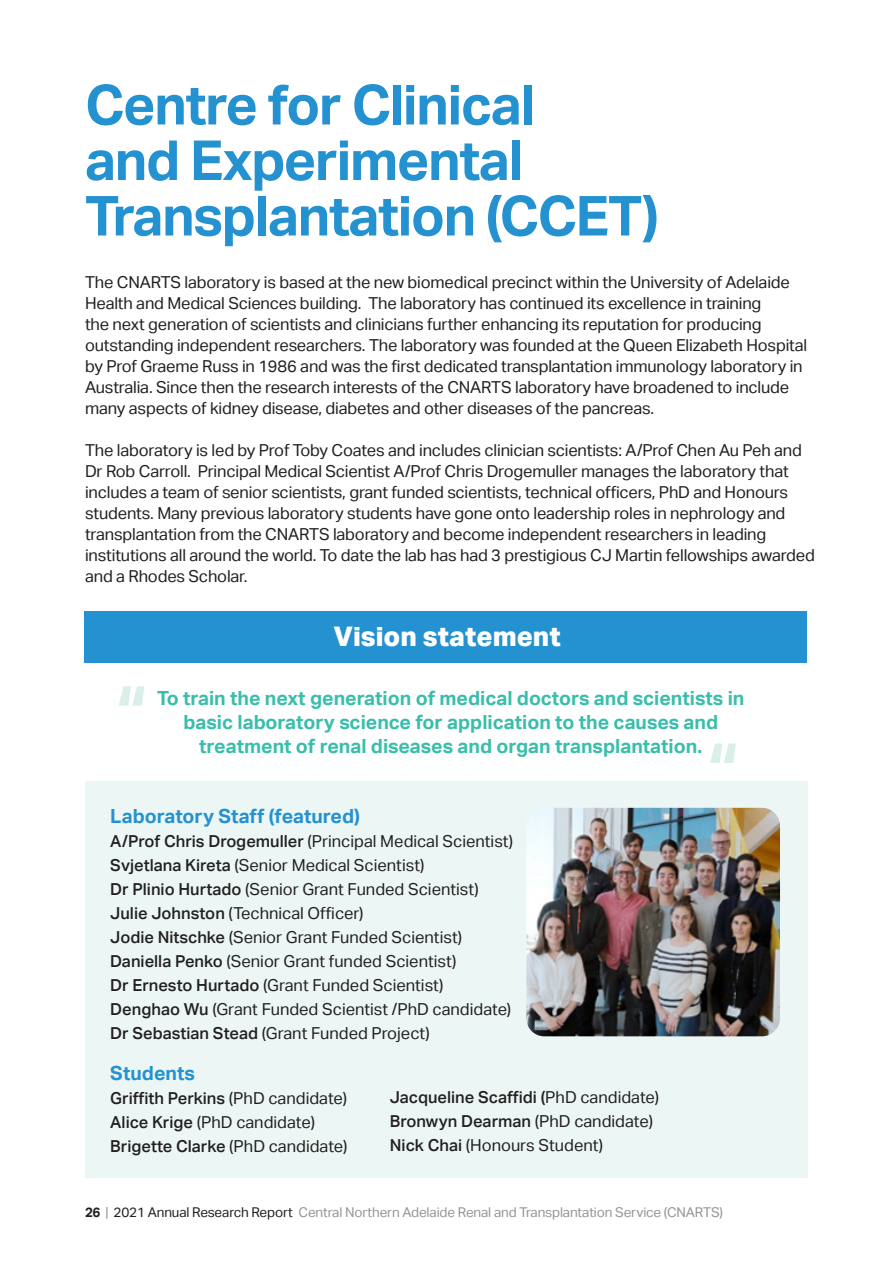
<style>
.page{position:relative;width:893px;height:1263px;background:#fff}
.page>*{position:absolute;margin:0;border:0;box-sizing:border-box;transform-origin:0 0}
.Photo_Caption{font:500 82.5px "Aktiv Grotesk";color:#daefea}
.Heading{font:700 55.2px/55.5px "Aktiv Grotesk";letter-spacing:-.025em;color:#2491d0}
.Photo_Caption-2{font:800 27px "Aktiv Grotesk";color:#fff}
.Photo_Caption-3{font:700 19.5px/24px "Aktiv Grotesk";color:#38beab;text-align:center}
.Photo_Caption-4{font:700 19.5px "Aktiv Grotesk";color:#2491d0}
.Photo_Caption-5{font:16.5px/21px "Aktiv Grotesk";letter-spacing:-.01em;color:#231f20}
.Photo_Caption-6{font:500 16.5px "Aktiv Grotesk";color:#231f20}
.t1{font:13.5px "Aktiv Grotesk";letter-spacing:-.01em;color:#939598}
.s1{font-weight:500}
.s2{font-weight:400}
.s3{font-weight:700;color:#231f20}
.s4{color:#231f20}
</style>
<div class="page">
<div style="left:85px;top:781px;width:723px;height:397px;background:#ecf7f5"></div>
<img style="left:526px;top:808px;width:254px;height:228px">
<div style="left:84px;top:612px;width:723px;height:51px;background:#2491d0"></div>
<p class="Heading" style="left:85px;top:78px;width:575px">Centre for Clinical<br>and Experimental<br>Transplantation (CCET)</p>
<p class="Photo_Caption-5" style="left:85px;top:272px;width:724px">The CNARTS laboratory is based at the new biomedical precinct within the University of Adelaide Health and Medical Sciences building. The laboratory has continued its excellence in training<br>the next generation of scientists and clinicians further enhancing its reputation for producing outstanding independent researchers. The laboratory was founded at the Queen Elizabeth Hospital by Prof Graeme Russ in 1986 and was the first dedicated transplantation immunology laboratory in Australia. Since then the research interests of the CNARTS laboratory have broadened to include many aspects of kidney disease, diabetes and other diseases of the pancreas.</p>
<p class="Photo_Caption-5" style="left:85px;top:440px;width:731px">The laboratory is led by Prof Toby Coates and includes clinician scientists: A/Prof Chen Au Peh and Dr Rob Carroll. Principal Medical Scientist A/Prof Chris Drogemuller manages the laboratory that includes a team of senior scientists, grant funded scientists, technical officers, PhD and Honours students. Many previous laboratory students have gone onto leadership roles in nephrology and transplantation from the CNARTS laboratory and become independent researchers in leading institutions all around the world. To date the lab has had 3 prestigious CJ Martin fellowships awarded and a Rhodes Scholar.</p>
<p class="Photo_Caption-2" style="left:333px;top:620px;width:229px">Vision statement</p>
<p class="Photo_Caption" style="left:115px;top:668px;width:34px">“</p>
<p class="Photo_Caption-3" style="left:157px;top:686px;width:589px">To train the next generation of medical doctors and scientists in basic laboratory science for application to the causes and</p>
<p class="Photo_Caption-3" style="left:199px;top:734px;width:505px">treatment of renal diseases and organ transplantation.</p>
<p class="Photo_Caption" style="left:707px;top:726px;width:34px">“</p>
<p class="Photo_Caption-4" style="left:110px;top:805px;width:251px">Laboratory Staff (featured)</p>
<p class="Photo_Caption-5" style="left:110px;top:831px;width:404px"><span class="s1">A/Prof Chris Drogemuller</span> (Principal Medical Scientist)</p>
<p class="Photo_Caption-5" style="left:110px;top:855px;width:316px"><span class="s1">Svjetlana Kireta</span> (Senior Medical Scientist)</p>
<p class="Photo_Caption-5" style="left:110px;top:879px;width:370px"><span class="s1">Dr Plinio Hurtado</span> (Senior Grant Funded Scientist)</p>
<p class="Photo_Caption-5" style="left:110px;top:903px;width:255px"><span class="s1">Julie Johnston</span> (Technical Officer)</p>
<p class="Photo_Caption-5" style="left:110px;top:927px;width:353px"><span class="s1">Jodie Nitschke</span> (Senior Grant Funded Scientist)</p>
<p class="Photo_Caption-5" style="left:110px;top:951px;width:348px"><span class="s1">Daniella Penko</span> (Senior Grant funded Scientist)</p>
<p class="Photo_Caption-5" style="left:110px;top:975px;width:335px"><span class="s1">Dr Ernesto Hurtado</span> (Grant Funded Scientist)</p>
<p class="Photo_Caption-5" style="left:110px;top:999px;width:402px"><span class="s1">Denghao Wu</span> (Grant Funded Scientist /PhD candidate)</p>
<p class="Photo_Caption-5" style="left:110px;top:1023px;width:321px"><span class="s1">Dr Sebastian Stead</span> (Grant Funded Project)</p>
<p class="Photo_Caption-4" style="left:110px;top:1061px;width:86px">Students</p>
<p class="Photo_Caption-6" style="left:110px;top:1088px;width:238px">Griffith Perkins <span class="s2">(PhD candidate)</span></p>
<p class="Photo_Caption-5" style="left:110px;top:1111px;width:206px"><span class="s1">Alice Krige</span> (PhD candidate)</p>
<p class="Photo_Caption-6" style="left:110px;top:1136px;width:239px">Brigette Clarke <span class="s2">(PhD candidate)</span></p>
<p class="Photo_Caption-6" style="left:390px;top:1087px;width:271px">Jacqueline Scaffidi (<span class="s2">PhD candidate)</span></p>
<p class="Photo_Caption-6" style="left:390px;top:1111px;width:265px">Bronwyn Dearman <span class="s2">(PhD candidate)</span></p>
<p class="Photo_Caption-5" style="left:390px;top:1134px;width:215px"><span class="s1">Nick Chai</span> (Honours Student)</p>
<p class="t1" style="left:85px;top:1205px;width:640px"><span class="s3">26</span> | <span class="s4">2021 Annual Research Report</span> Central Northern Adelaide Renal and Transplantation Service (CNARTS)</p>
</div>
